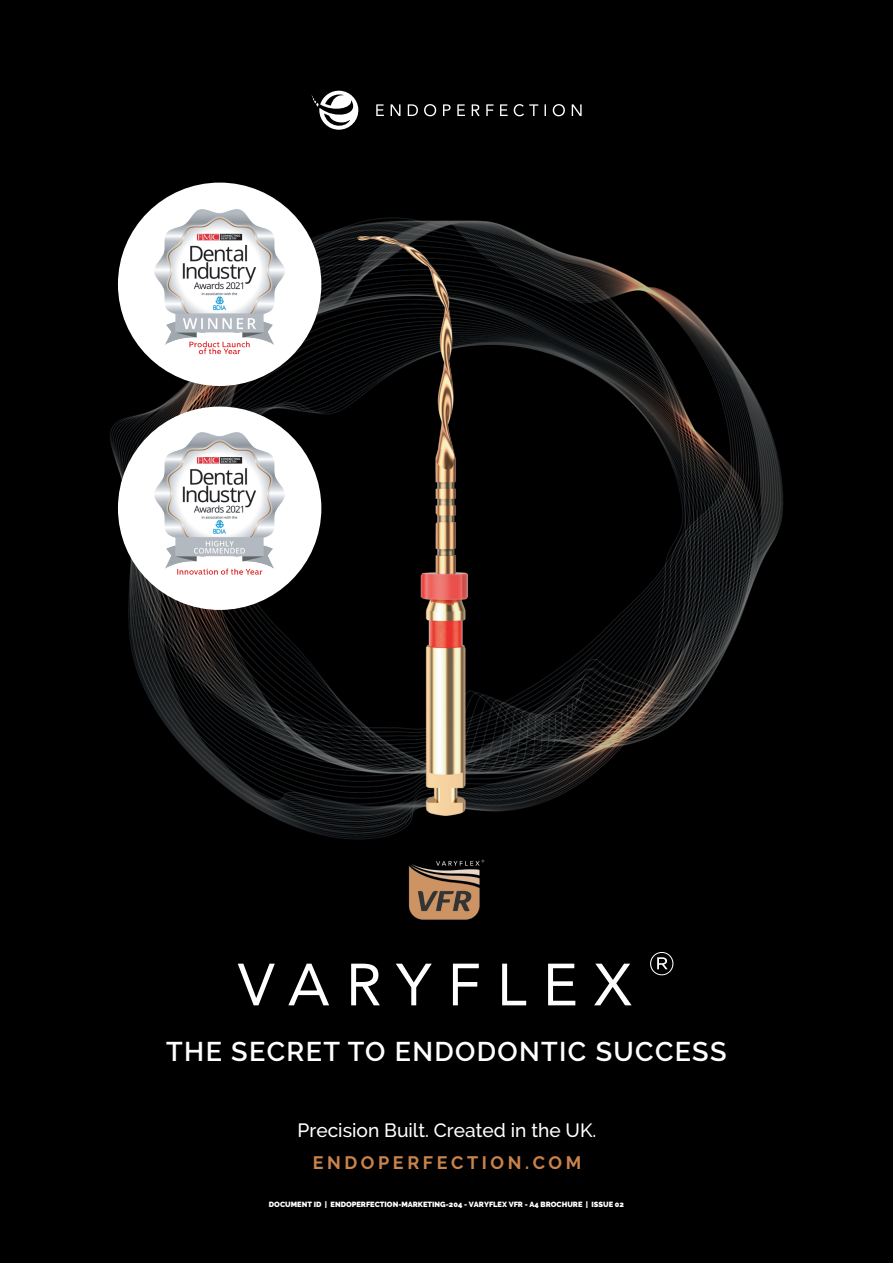
<style>
.page{position:relative;width:893px;height:1263px;background:#000}
.page>*{position:absolute;margin:0;border:0;box-sizing:border-box;transform-origin:0 0}
.t1{font:600 27px "Raleway";letter-spacing:.05em;color:#fff}
.t2{font:500 19.2px "Raleway";color:#fff}
.t3{font:700 18px "Raleway";letter-spacing:.2em;color:#c9834c}
.t4{font:900 7.5px "Raleway";color:#fff}
</style>
<div class="page">
<img style="left:110px;top:116px;width:674px;height:724px">
<svg style="left:238px;top:964px;width:37px;height:41px"></svg>
<svg style="left:288px;top:964px;width:41px;height:41px"></svg>
<svg style="left:351px;top:964px;width:29px;height:41px"></svg>
<svg style="left:396px;top:964px;width:36px;height:41px"></svg>
<svg style="left:453px;top:964px;width:26px;height:41px"></svg>
<svg style="left:502px;top:964px;width:24px;height:41px"></svg>
<svg style="left:548px;top:964px;width:27px;height:41px"></svg>
<svg style="left:594px;top:964px;width:38px;height:41px"></svg>
<svg style="left:650px;top:952px;width:23px;height:23px"></svg>
<img style="left:357px;top:236px;width:111px;height:580px">
<svg style="left:376px;top:104px;width:206px;height:12px"></svg>
<svg style="left:311px;top:90px;width:49px;height:40px"></svg>
<img style="left:408px;top:859px;width:77px;height:61px">
<div style="left:118px;top:183px;width:203px;height:203px;background:#fff;border-radius:50%"></div>
<img style="left:151px;top:206px;width:137px;height:157px">
<div style="left:118px;top:406px;width:203px;height:204px;background:#fff;border-radius:50%"></div>
<img style="left:151px;top:430px;width:137px;height:156px">
<h1 class="t1" style="left:166px;top:1036px;width:562px">THE SECRET TO ENDODONTIC SUCCESS</h1>
<h2 class="t2" style="left:297px;top:1119px;width:300px">Precision Built. Created in the UK.</h2>
<h3 class="t3" style="left:313px;top:1152px;width:270px">ENDOPERFECTION.COM</h3>
<p class="t4" style="left:269px;top:1200px;width:357px">DOCUMENT ID | ENDOPERFECTION-MARKETING-204 - VARYFLEX VFR - A4 BROCHURE | ISSUE 02</p>
</div>
